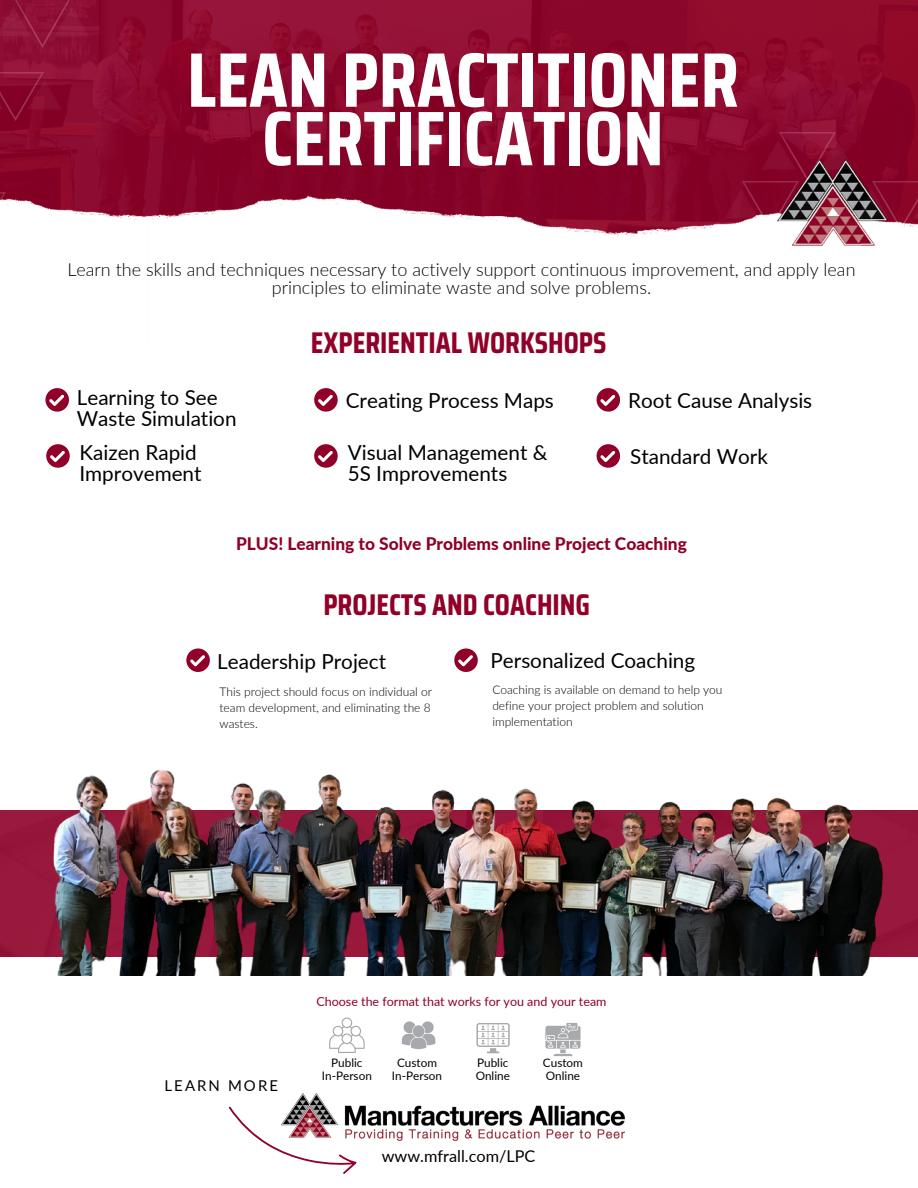
<style>
.page{position:relative;width:918px;height:1188px;background:#fff}
.page>*{position:absolute;margin:0;border:0;box-sizing:border-box;transform-origin:0 0}
.t1{font:700 77.25px/58.5px "Saira Condensed";color:#fff;text-align:center}
.t2{font:700 30px "Saira Condensed";color:#900028}
.t3{font:20.7px/20.2px "Lato";color:#000}
.t4{font:300 18px/18px "Lato";color:#000;text-align:center}
.t5{font:800 17.25px "Lato";color:#900028}
.t6{font:16.35px "Lato";color:#000}
.t7{font:14.85px "Lato";letter-spacing:.14em;color:#000}
.t8{font:12.45px "Lato";color:#900028}
.t9{font:300 12px/16px "Lato";color:#000}
.t10{font:11.7px "Lato";color:#000}
</style>
<div class="page">
<div style="left:0;top:0;width:918px;height:265px;background:linear-gradient(to right,#8b092e,#8d082b)"></div>
<img style="left:308px;top:194px;width:172px;height:71px">
<img style="left:149px;top:196px;width:159px;height:69px">
<img style="left:0;top:196px;width:149px;height:69px">
<img style="left:806px;top:229px;width:112px;height:36px">
<img style="left:638px;top:209px;width:168px;height:56px">
<img style="left:474px;top:217px;width:173px;height:48px">
<img style="left:777px;top:159px;width:118px;height:93px">
<img style="left:0;top:192px;width:24px;height:49px">
<img style="left:724px;top:181px;width:93px;height:48px">
<img style="left:855px;top:181px;width:63px;height:48px">
<img style="left:0;top:0;width:88px;height:47px">
<img style="left:0;top:72px;width:62px;height:48px">
<img style="left:761px;top:132px;width:92px;height:49px">
<div style="left:0;top:811px;width:918px;height:146px;background:#98193d"></div>
<svg style="left:45px;top:388px;width:24px;height:24px"></svg>
<svg style="left:314px;top:388px;width:24px;height:24px"></svg>
<svg style="left:597px;top:388px;width:23px;height:24px"></svg>
<svg style="left:46px;top:444px;width:24px;height:24px"></svg>
<svg style="left:314px;top:444px;width:24px;height:24px"></svg>
<svg style="left:597px;top:444px;width:23px;height:24px"></svg>
<svg style="left:186px;top:648px;width:24px;height:24px"></svg>
<svg style="left:454px;top:648px;width:24px;height:24px"></svg>
<img style="left:36px;top:769px;width:851px;height:207px">
<svg style="left:402px;top:1021px;width:33px;height:28px"></svg>
<svg style="left:476px;top:1023px;width:34px;height:30px"></svg>
<svg style="left:545px;top:1023px;width:35px;height:33px"></svg>
<svg style="left:329px;top:1017px;width:36px;height:36px"></svg>
<img style="left:294px;top:1094px;width:330px;height:47px">
<svg style="left:228px;top:1106px;width:132px;height:68px"></svg>
<p class="t1" style="left:187px;top:51px;width:553px">LEAN PRACTITIONER<br>CERTIFICATION</p>
<h2 class="t4" style="left:67px;top:260px;width:790px">Learn the skills and techniques necessary to actively support continuous improvement, and apply lean principles to eliminate waste and solve problems.</h2>
<h5 class="t2" style="left:311px;top:319px;width:297px">EXPERIENTIAL WORKSHOPS</h5>
<h3 class="t3" style="left:77px;top:387px;width:142px">Learning to See</h3>
<p class="t3" style="left:346px;top:390px;width:210px">Creating Process Maps</p>
<p class="t3" style="left:628px;top:390px;width:186px">Root Cause Analysis</p>
<h3 class="t3" style="left:77px;top:407px;width:161px">Waste Simulation</h3>
<p class="t3" style="left:79px;top:442px;width:124px">Kaizen Rapid<br>Improvement</p>
<h3 class="t3" style="left:348px;top:442px;width:201px">Visual Management &amp;<br>5S Improvements</h3>
<h3 class="t3" style="left:630px;top:446px;width:139px">Standard Work</h3>
<h4 class="t5" style="left:236px;top:533px;width:452px">PLUS! Learning to Solve Problems online Project Coaching</h4>
<p class="t2" style="left:323px;top:581px;width:268px">PROJECTS AND COACHING</p>
<h3 class="t3" style="left:217px;top:650px;width:170px">Leadership Project</h3>
<p class="t9" style="left:220px;top:683px;width:214px;text-align:justify">This project should focus on individual or team development, and eliminating the 8 wastes.</p>
<h3 class="t3" style="left:490px;top:650px;width:206px">Personalized Coaching</h3>
<p class="t9" style="left:492px;top:682px;width:232px">Coaching is available on demand to help you define your project problem and solution implementation</p>
<p class="t7" style="left:165px;top:1076px;width:115px">LEARN MORE</p>
<h2 class="t8" style="left:317px;top:993px;width:291px">Choose the format that works for you and your team</h2>
<p class="t10" style="left:331px;top:1056px;width:33px">Public</p>
<p class="t10" style="left:322px;top:1069px;width:52px">In-Person</p>
<h3 class="t10" style="left:397px;top:1056px;width:42px">Custom</h3>
<h3 class="t10" style="left:392px;top:1069px;width:52px">In-Person</h3>
<p class="t10" style="left:477px;top:1056px;width:33px">Public</p>
<p class="t10" style="left:476px;top:1069px;width:36px">Online</p>
<p class="t10" style="left:543px;top:1056px;width:42px">Custom</p>
<p class="t10" style="left:546px;top:1069px;width:36px">Online</p>
<p class="t6" style="left:382px;top:1146px;width:155px">www.mfrall.com/LPC</p>
</div>
